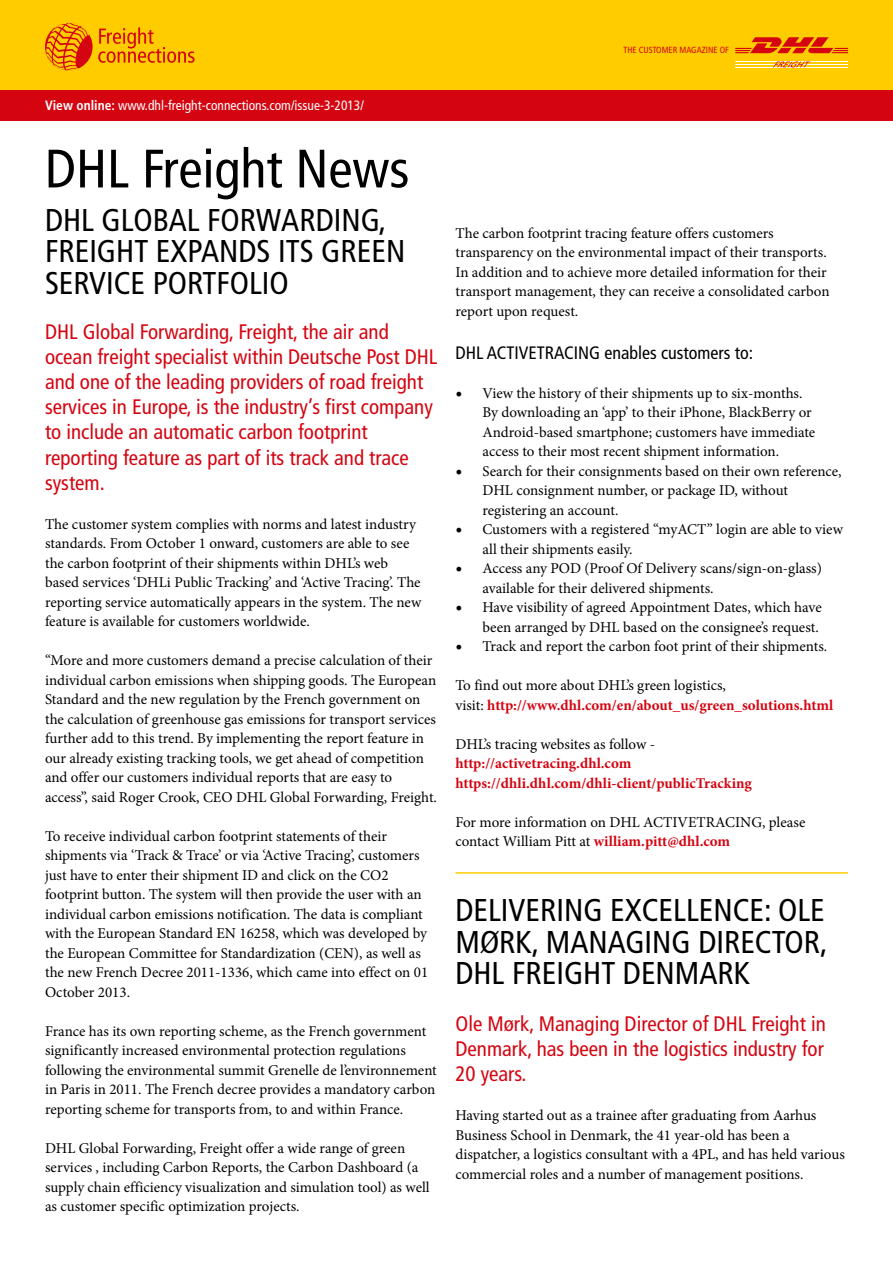
<style>
.page{position:relative;width:893px;height:1263px;background:#fff}
.page>*{position:absolute;margin:0;border:0;box-sizing:border-box;transform-origin:0 0}
.t1{font:condensed 54px "Frutiger LT Std";color:#000}
.t2{font:condensed 31.5px/31.5px "Frutiger LT Std";color:#000}
.t3{font:condensed 21px/25.2px "Frutiger LT Std";color:#d40511}
.t4{font:condensed 18px "Frutiger LT Std";color:#000}
.t5{font:15px/19.5px "Minion Pro";color:#000}
.t6{font:700 15px/19.5px "Minion Pro";color:#d40511}
.t7{font:condensed 13.5px "Frutiger LT Std";color:#fff}
.t8{font:condensed 8.85px "Frutiger LT Std";color:#d40511}
.s1{font-weight:700}
.s2{font-size:18px}
.s3{font-weight:400;color:#000}
.s4{font-weight:700;color:#d40511}
</style>
<div class="page">
<div style="left:0;top:0;width:893px;height:90px;background:#fc0"></div>
<svg style="left:98px;top:27px;width:97px;height:36px"></svg>
<svg style="left:46px;top:23px;width:45px;height:48px"></svg>
<hr style="left:735px;top:62px;width:113px;height:1px;background:#fff">
<hr style="left:735px;top:64px;width:113px;height:1px;background:#fff">
<hr style="left:735px;top:67px;width:113px;height:1px;background:#fff">
<svg style="left:773px;top:61px;width:37px;height:6px"></svg>
<svg style="left:735px;top:37px;width:113px;height:16px"></svg>
<div style="left:0;top:90px;width:893px;height:30px;background:#d40511"></div>
<hr style="left:455px;top:872px;width:393px;height:2px;background:#fc0">
<p class="t8" style="left:623px;top:45px;width:107px">The Customer Magazine of</p>
<p class="t7" style="left:45px;top:97px;width:320px"><span class="s1">View online:</span> www.dhl-freight-connections.com/issue-3-2013/</p>
<h1 class="t1" style="left:45px;top:137px;width:366px">DHL Freight News</h1>
<h2 class="t2" style="left:45px;top:204px;width:362px">DHL GLOBAL FORWARDING,<br>FREIGHT EXPANDS ITS GREEN<br>SERVICE PORTFOLIO</h2>
<p class="t3" style="left:45px;top:319px;width:394px">DHL Global Forwarding, Freight, the air and ocean freight specialist within Deutsche Post DHL and one of the leading providers of road freight services in Europe, is the industry’s first company to include an automatic carbon footprint reporting feature as part of its track and trace system.</p>
<p class="t5" style="left:45px;top:514px;width:378px">The customer system complies with norms and latest industry standards. From October 1 onward, customers are able to see the carbon footprint of their shipments within DHL’s web based services ‘DHLi Public Tracking’ and ‘Active Tracing’. The reporting service automatically appears in the system. The new feature is available for customers worldwide.</p>
<p class="t5" style="left:45px;top:651px;width:393px">“More and more customers demand a precise calculation of their individual carbon emissions when shipping goods. The European Standard and the new regulation by the French government on the calculation of greenhouse gas emissions for transport services further add to this trend. By implementing the report feature in our already existing tracking tools, we get ahead of competition and offer our customers individual reports that are easy to access”, said Roger Crook, CEO DHL Global Forwarding, Freight.</p>
<p class="t5" style="left:45px;top:826px;width:385px">To receive individual carbon footprint statements of their shipments via ‘Track &amp; Trace’ or via ‘Active Tracing’, customers just have to enter their shipment ID and click on the CO2 footprint button. The system will then provide the user with an individual carbon emissions notification. The data is compliant with the European Standard EN 16258, which was developed by the European Committee for Standardization (CEN), as well as the new French Decree 2011-1336, which came into effect on 01<br>October 2013.</p>
<p class="t5" style="left:45px;top:1021px;width:393px">France has its own reporting scheme, as the French government significantly increased environmental protection regulations following the environmental summit Grenelle de l’environnement in Paris in 2011. The French decree provides a mandatory carbon reporting scheme for transports from, to and within France.</p>
<p class="t5" style="left:45px;top:1138px;width:386px">DHL Global Forwarding, Freight offer a wide range of green services , including Carbon Reports, the Carbon Dashboard (a supply chain efficiency visualization and simulation tool) as well as customer specific optimization projects.</p>
<p class="t5" style="left:455px;top:223px;width:376px">The carbon footprint tracing feature offers customers transparency on the environmental impact of their transports.<br>In addition and to achieve more detailed information for their transport management, they can receive a consolidated carbon report upon request.</p>
<p class="t4" style="left:455px;top:342px;width:299px">DHL ACTIVETRACING enables customers to:</p>
<p class="t5" style="left:482px;top:383px;width:334px;text-indent:-27px"><span class="s2">•</span> View the history of their shipments up to six-months.<br>By downloading an ‘app’ to their iPhone, BlackBerry or Android-based smartphone; customers have immediate access to their most recent shipment information.</p>
<p class="t5" style="left:482px;top:461px;width:361px;text-indent:-27px"><span class="s2">•</span> Search for their consignments based on their own reference,<br>DHL consignment number, or package ID, without registering an account.</p>
<p class="t5" style="left:482px;top:520px;width:362px;text-indent:-27px"><span class="s2">•</span> Customers with a registered “myACT” login are able to view all their shipments easily.</p>
<p class="t5" style="left:482px;top:559px;width:341px;text-indent:-27px"><span class="s2">•</span> Access any POD (Proof Of Delivery scans/sign-on-glass) available for their delivered shipments.</p>
<p class="t5" style="left:455px;top:598px;width:368px;text-align:right"><span class="s2">•</span> Have visibility of agreed Appointment Dates, which have been arranged by DHL based on the consignee’s request.</p>
<p class="t5" style="left:455px;top:637px;width:373px"><span class="s2">•</span> Track and report the carbon foot print of their shipments.</p>
<p class="t6" style="left:455px;top:676px;width:379px"><span class="s3">To find out more about DHL’s green logistics,<br>visit:</span> http://www.dhl.com/en/about_us/green_solutions.html</p>
<p class="t5" style="left:455px;top:734px;width:201px">DHL’s tracing websites as follow -</p>
<p class="t6" style="left:455px;top:754px;width:298px">http://activetracing.dhl.com https://dhli.dhl.com/dhli-client/publicTracking</p>
<p class="t5" style="left:455px;top:812px;width:351px">For more information on DHL ACTIVETRACING, please contact William Pitt at <span class="s4">william.pitt@dhl.com</span></p>
<h2 class="t2" style="left:455px;top:895px;width:374px;text-align:justify">DELIVERING EXCELLENCE: OLE MØRK, MANAGING DIRECTOR, DHL FREIGHT DENMARK</h2>
<h3 class="t3" style="left:455px;top:1011px;width:372px;text-align:justify">Ole Mørk, Managing Director of DHL Freight in Denmark, has been in the logistics industry for 20 years.</h3>
<p class="t5" style="left:455px;top:1106px;width:391px">Having started out as a trainee after graduating from Aarhus Business School in Denmark, the 41 year-old has been a dispatcher, a logistics consultant with a 4PL, and has held various commercial roles and a number of management positions.</p>
</div>
